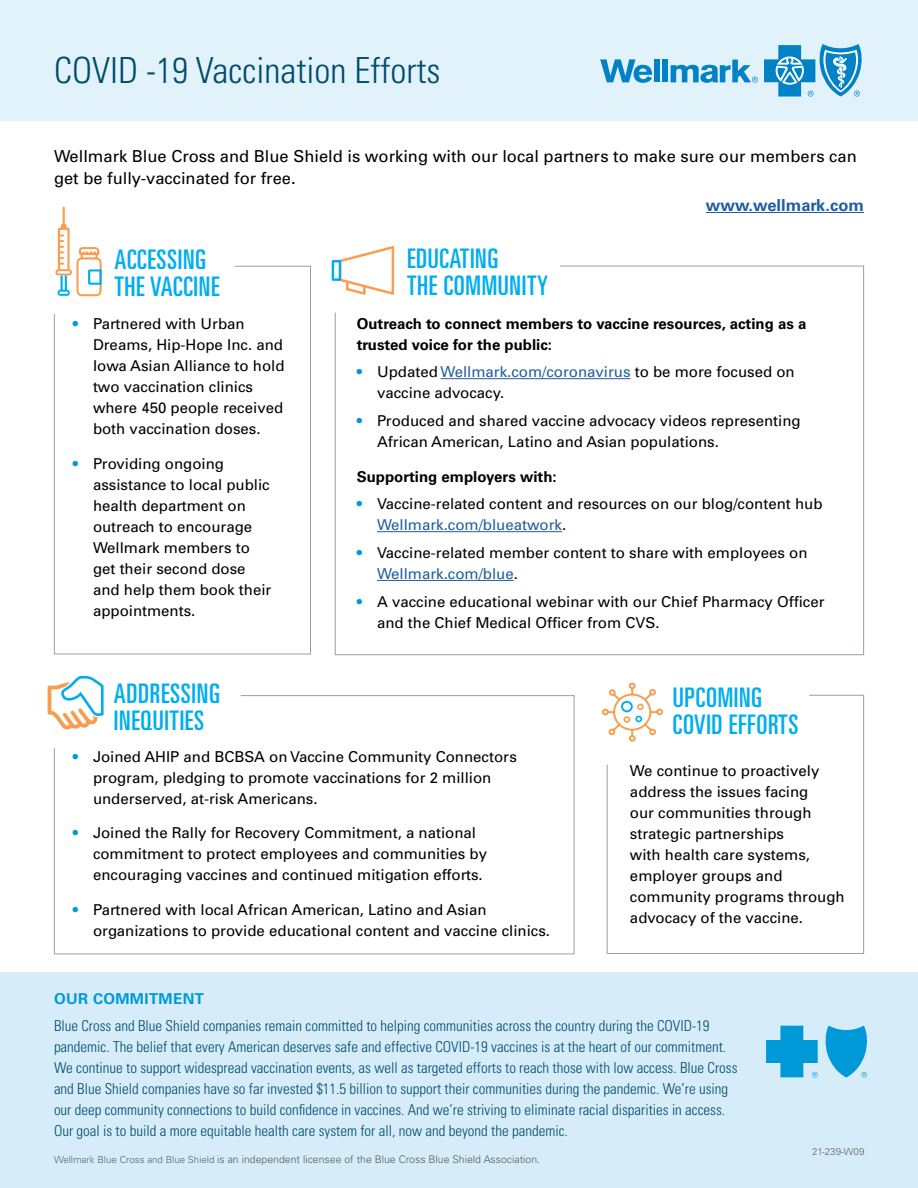
<style>
.page{position:relative;width:918px;height:1188px;background:#fff}
.page>*{position:absolute;margin:0;border:0;box-sizing:border-box;transform-origin:0 0}
.t1{font:300 condensed 36px "Univers";color:#004c6c}
.t2{font:ultra-condensed 27px/27px "Univers";letter-spacing:.025em;color:#00aeef}
.t3{font:16.5px/22.5px "Univers";color:#000}
.t4{font:700 16.5px "Univers";color:#215e9e}
.t5{font:15px/21px "Univers";color:#000}
.t6{font:300 condensed 15px/21px "Univers";color:#004c6c}
.t7{font:700 15px/21px "Univers";color:#000}
.t8{font:700 15px "Univers";letter-spacing:.025em;color:#0099d8}
.t9{font:300 10.5px "Univers";color:#58595b}
.t10{font:300 9.75px "Univers";color:#5f636a}
.s1{font-weight:700;color:#0099d8}
.s2{color:#215e9e}
.s3{font-size:9.75px;color:#5f636a}
</style>
<div class="page">
<div style="left:0;top:0;width:918px;height:122px;background:#e1f2fb"></div>
<div style="left:662px;top:59px;width:6px;height:23px;background:#0082c4"></div>
<div style="left:654px;top:59px;width:6px;height:23px;background:#0082c4"></div>
<svg style="left:600px;top:59px;width:52px;height:24px"></svg>
<svg style="left:671px;top:60px;width:87px;height:23px"></svg>
<svg style="left:764px;top:44px;width:98px;height:53px"></svg>
<svg style="left:54px;top:265px;width:257px;height:390px"></svg>
<svg style="left:334px;top:265px;width:530px;height:391px"></svg>
<hr style="left:441px;top:378px;width:190px;height:1px;background:#215e9e">
<hr style="left:377px;top:531px;width:185px;height:1px;background:#215e9e">
<hr style="left:377px;top:580px;width:137px;height:1px;background:#215e9e">
<svg style="left:606px;top:695px;width:258px;height:259px"></svg>
<hr style="left:706px;top:212px;width:158px;height:1px;background:#215e9e">
<div style="left:114px;top:247px;width:117px;height:49px;background:#fff"></div>
<svg style="left:56px;top:206px;width:46px;height:90px"></svg>
<svg style="left:48px;top:675px;width:56px;height:42px"></svg>
<div style="left:407px;top:246px;width:152px;height:49px;background:#fff"></div>
<svg style="left:337px;top:246px;width:57px;height:49px"></svg>
<div style="left:333px;top:261px;width:7px;height:18px;background:#fff"></div>
<div style="left:332px;top:260px;width:9px;height:21px;border:2px solid #00aeef"></div>
<div style="left:673px;top:685px;width:135px;height:50px;background:#fff"></div>
<svg style="left:602px;top:682px;width:61px;height:60px"></svg>
<div style="left:0;top:972px;width:918px;height:216px;background:#d6edf9"></div>
<svg style="left:766px;top:1026px;width:52px;height:52px"></svg>
<svg style="left:825px;top:1026px;width:42px;height:52px"></svg>
<svg style="left:54px;top:695px;width:521px;height:260px"></svg>
<h1 class="t1" style="left:54px;top:48px;width:388px">COVID -19 Vaccination Efforts</h1>
<p class="t3" style="left:54px;top:144px;width:804px">Wellmark Blue Cross and Blue Shield is working with our local partners to make sure our members can get be fully-vaccinated for free.</p>
<p class="t4" style="left:706px;top:195px;width:160px">www.wellmark.com</p>
<h2 class="t2" style="left:114px;top:245px;width:107px">ACCESSING<br>THE VACCINE</h2>
<h2 class="t2" style="left:407px;top:244px;width:143px">EDUCATING<br>THE COMMUNITY</h2>
<p class="t5" style="left:93px;top:313px;width:193px;text-indent:-20px"><span class="s1">•</span> Partnered with Urban<br>Dreams, Hip-Hope Inc. and<br>Iowa Asian Alliance to hold two vaccination clinics where 450 people received both vaccination doses.</p>
<p class="t5" style="left:93px;top:453px;width:180px;text-indent:-20px"><span class="s1">•</span> Providing ongoing assistance to local public health department on outreach to encourage<br>Wellmark members to get their second dose and help them book their appointments.</p>
<h2 class="t2" style="left:114px;top:680px;width:108px">ADDRESSING<br>INEQUITIES</h2>
<p class="t7" style="left:357px;top:313px;width:451px">Outreach to connect members to vaccine resources, acting as a trusted voice for the public:</p>
<p class="t5" style="left:377px;top:361px;width:419px;text-indent:-20px"><span class="s1">•</span> Updated <span class="s2">Wellmark.com/coronavirus</span> to be more focused on vaccine advocacy.</p>
<p class="t5" style="left:377px;top:410px;width:425px;text-indent:-20px"><span class="s1">•</span> Produced and shared vaccine advocacy videos representing<br>African American, Latino and Asian populations.</p>
<p class="t7" style="left:357px;top:466px;width:201px">Supporting employers with:</p>
<p class="t5" style="left:377px;top:493px;width:447px;text-indent:-20px"><span class="s1">•</span> Vaccine-related content and resources on our blog/content hub<br><span class="s2">Wellmark.com/blueatwork</span>.</p>
<p class="t5" style="left:377px;top:542px;width:432px;text-indent:-20px"><span class="s1">•</span> Vaccine-related member content to share with employees on<br><span class="s2">Wellmark.com/blue</span>.</p>
<p class="t5" style="left:377px;top:591px;width:449px;text-indent:-20px"><span class="s1">•</span> A vaccine educational webinar with our Chief Pharmacy Officer and the Chief Medical Officer from CVS.</p>
<h2 class="t2" style="left:673px;top:683px;width:127px">UPCOMING<br>COVID EFFORTS</h2>
<p class="t5" style="left:93px;top:746px;width:425px;text-indent:-20px"><span class="s1">•</span> Joined AHIP and BCBSA on Vaccine Community Connectors program, pledging to promote vaccinations for 2 million underserved, at-risk Americans.</p>
<p class="t5" style="left:93px;top:822px;width:396px;text-indent:-20px"><span class="s1">•</span> Joined the Rally for Recovery Commitment, a national commitment to protect employees and communities by encouraging vaccines and continued mitigation efforts.</p>
<p class="t5" style="left:93px;top:899px;width:459px;text-indent:-20px"><span class="s1">•</span> Partnered with local African American, Latino and Asian organizations to provide educational content and vaccine clinics.</p>
<p class="t5" style="left:630px;top:760px;width:216px">We continue to proactively address the issues facing<br>our communities through strategic partnerships<br>with health care systems, employer groups and community programs through advocacy of the vaccine.</p>
<p class="t8" style="left:54px;top:989px;width:151px">OUR COMMITMENT</p>
<p class="t6" style="left:54px;top:1015px;width:685px">Blue Cross and Blue Shield companies remain committed to helping communities across the country during the COVID-19 pandemic. The belief that every American deserves safe and effective COVID-19 vaccines is at the heart of our commitment.<br>We continue to support widespread vaccination events, as well as targeted efforts to reach those with low access. Blue Cross and Blue Shield companies have so far invested $11.5 billion to support their communities during the pandemic. We’re using our deep community connections to build confidence in vaccines. And we’re striving to eliminate racial disparities in access.<br>Our goal is to build a more equitable health care system for all, now and beyond the pandemic.</p>
<p class="t9" style="left:54px;top:1153px;width:488px"><span class="s3">Wellmark Blue Cross and Blue Shield</span> is an independent licensee of the Blue Cross Blue Shield Association.</p>
<p class="t10" style="left:812px;top:1145px;width:54px">21-239-W09</p>
</div>
